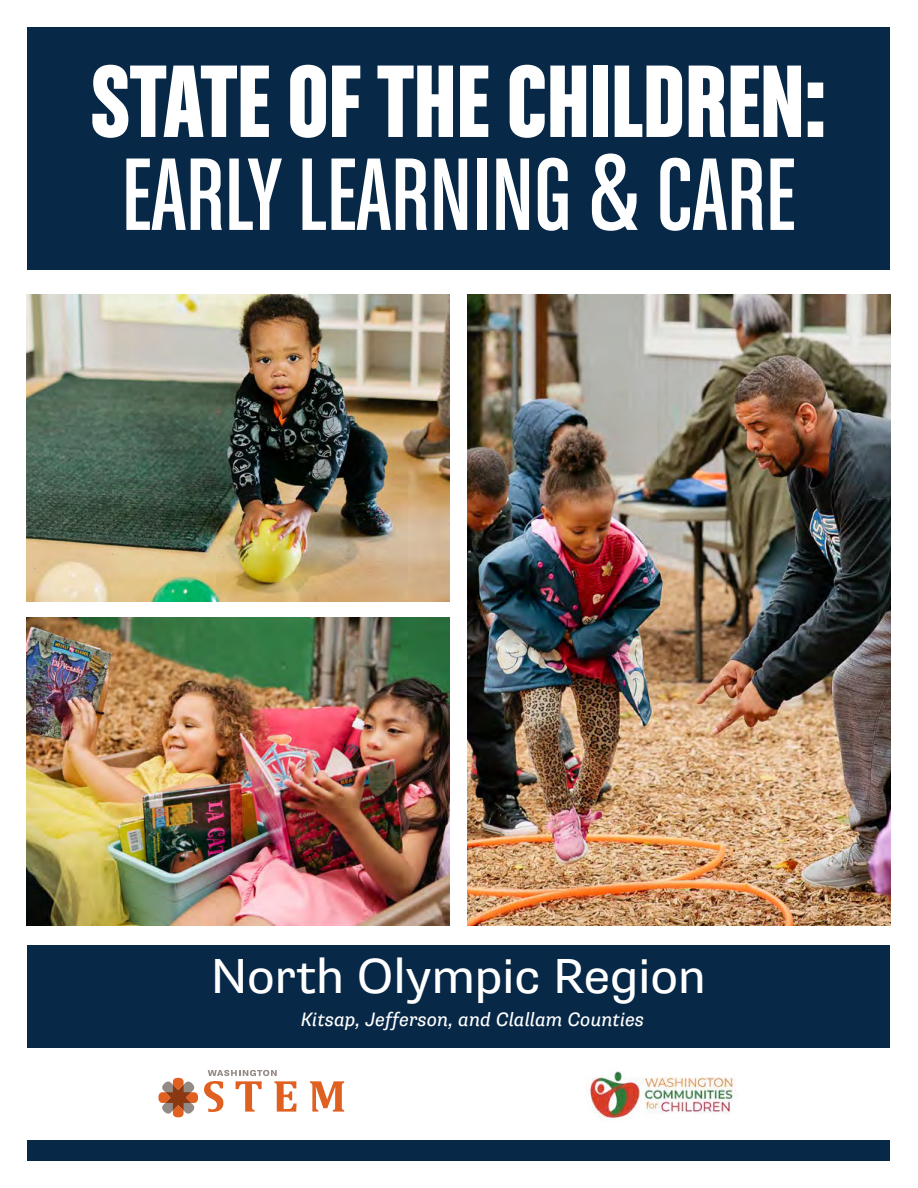
<style>
.page{position:relative;width:918px;height:1188px;background:#fff}
.page>*{position:absolute;margin:0;border:0;box-sizing:border-box;transform-origin:0 0}
.t1{font:109.5px "Chalet Comprime Hong Kong Sixty";color:#fff}
.t2{font:109.5px "Chalet Comprime Cologne Sixty";color:#fff}
.t3{font:49.5px "Supria Sans";color:#fff}
.t4{font:italic 19.5px "Supria Sans";color:#fff}
</style>
<div class="page">
<img style="left:467px;top:294px;width:423px;height:631px">
<img style="left:26px;top:294px;width:423px;height:308px">
<img style="left:26px;top:618px;width:423px;height:307px">
<div style="left:28px;top:28px;width:862px;height:242px;background:#072847"></div>
<svg style="left:158px;top:1078px;width:40px;height:39px"></svg>
<svg style="left:204px;top:1070px;width:93px;height:42px"></svg>
<svg style="left:310px;top:1081px;width:34px;height:31px"></svg>
<img style="left:587px;top:1071px;width:150px;height:48px">
<div style="left:27px;top:945px;width:863px;height:103px;background:#072847"></div>
<div style="left:27px;top:1140px;width:863px;height:21px;background:#072847"></div>
<h1 class="t1" style="left:91px;top:37px;width:737px">STATE OF THE CHILDREN:</h1>
<h1 class="t2" style="left:121px;top:134px;width:676px">EARLY LEARNING &amp; CARE</h1>
<h2 class="t3" style="left:211px;top:946px;width:496px">North Olympic Region</h2>
<p class="t4" style="left:301px;top:1008px;width:345px">Kitsap, Jefferson, and Clallam Counties</p>
</div>
